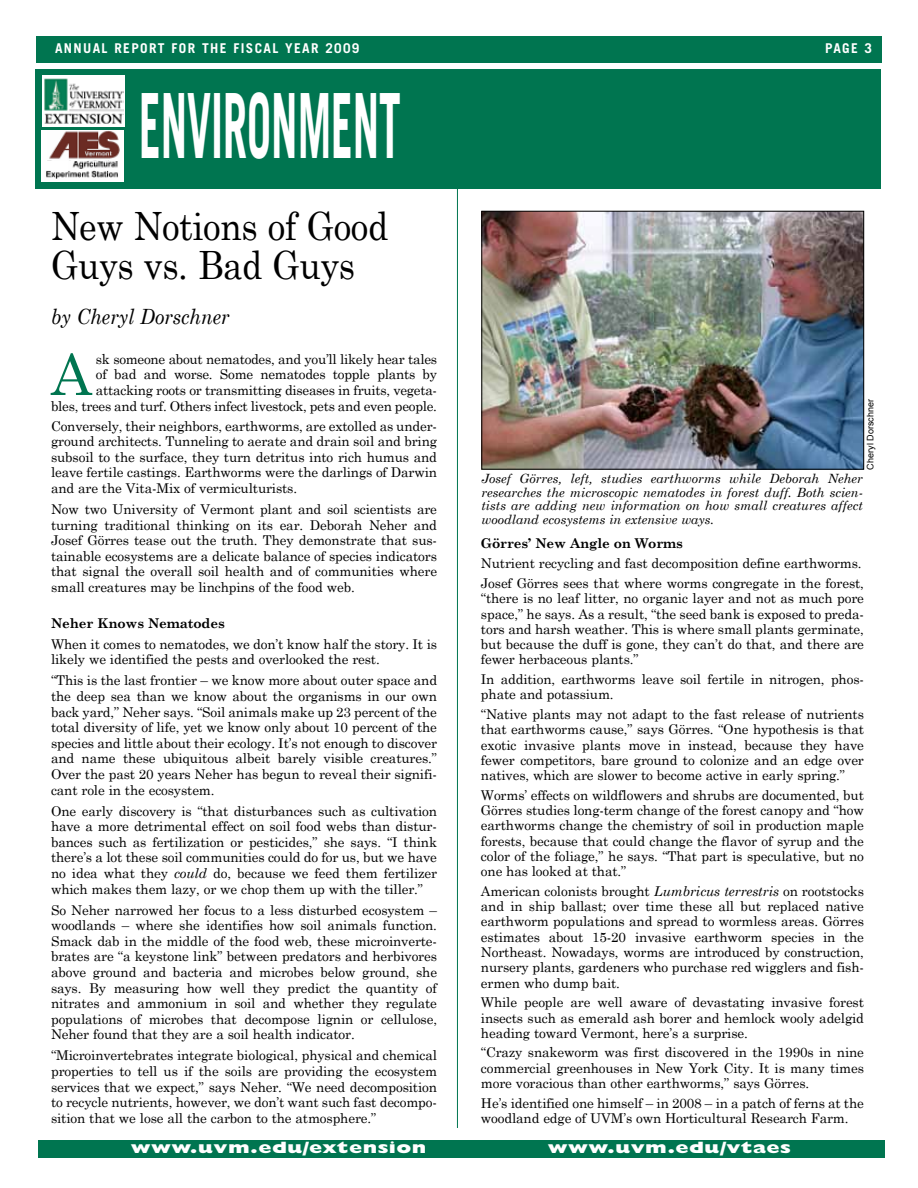
<style>
.page{position:relative;width:918px;height:1188px;background:#fff}
.page>*{position:absolute;margin:0;border:0;box-sizing:border-box;transform-origin:0 0}
.t1{font:700 90px "Trade Gothic";color:#fff;scale:.48 1}
.t2{font:56.7px "Century Schoolbook";color:#007550}
.t3{font:39px/39px "Century Schoolbook";letter-spacing:-.01em;color:#000;scale:.9 1}
.t4{font:italic 21px "Century Schoolbook";color:#000;scale:.9 1}
.t5{font:800 16.5px "Gill Sans";letter-spacing:.02em;color:#fff;scale:1.3 1}
.t6{font:13.5px/15.6px "Century Schoolbook";letter-spacing:-.01em;color:#000;text-align:justify}
.t7{font:700 13.5px "Century Schoolbook";letter-spacing:-.01em;color:#000}
.t8{font:700 13.5px "Trade Gothic";letter-spacing:.1em;color:#fff}
.t9{font:italic 12.75px/13.5px "Century Schoolbook";color:#000;text-align:justify}
.t10{font:9px "Arial";color:#000}
.s1{font-style:italic}
</style>
<div class="page">
<div style="left:38px;top:1140px;width:846px;height:18px;background:#007550"></div>
<div style="left:36px;top:36px;width:846px;height:27px;background:#007550"></div>
<hr style="left:457px;top:78px;width:1px;height:1050px;background:#007550">
<img style="left:484px;top:213px;width:378px;height:254px">
<div style="left:482px;top:211px;width:382px;height:258px;border:1px solid #000"></div>
<div style="left:35px;top:69px;width:846px;height:120px;background:#007550"></div>
<div style="left:42px;top:75px;width:82px;height:51px;background:#fff"></div>
<img style="left:44px;top:78px;width:80px;height:46px">
<div style="left:42px;top:130px;width:82px;height:52px;background:#fff"></div>
<img style="left:69px;top:160px;width:49px;height:9px">
<img style="left:46px;top:171px;width:72px;height:8px">
<img style="left:49px;top:130px;width:71px;height:29px">
<p class="t8" style="left:55px;top:40px;width:19px">ANNU</p>
<p class="t8" style="left:93px;top:40px;width:40px">AL REPO</p>
<p class="t8" style="left:149px;top:40px;width:212px">RT FOR THE FISCAL YEAR 2009</p>
<p class="t8" style="left:825px;top:40px;width:49px">PAGE 3</p>
<h1 class="t1" style="left:139px;top:71px;width:527px">ENVIRONMENT</h1>
<h3 class="t3" style="left:51px;top:206px;width:376px">New Notions of Good<br>Guys vs. Bad Guys</h3>
<h3 class="t4" style="left:51px;top:304px;width:200px">by Cheryl Dorschner</h3>
<h2 class="t2" style="left:51px;top:339px;width:42px">A</h2>
<p class="t6" style="left:51px;top:351px;width:388px;text-align:right">sk someone about nematodes, and you’ll likely hear tales<br>of bad and worse. Some nematodes topple plants by attacking roots or transmitting diseases in fruits, vegeta-<br>bles, trees and turf. Others infect livestock, pets and even people.</p>
<p class="t6" style="left:51px;top:418px;width:388px">Conversely, their neighbors, earthworms, are extolled as under&shy;ground architects. Tunneling to aerate and drain soil and bring subsoil to the surface, they turn detritus into rich humus and leave fertile castings. Earthworms were the darlings of Darwin and are the Vita-Mix of vermiculturists.</p>
<p class="t6" style="left:51px;top:501px;width:388px">Now two University of Vermont plant and soil scientists are turning traditional thinking on its ear. Deborah Neher and Josef Görres tease out the truth. They demonstrate that sus&shy;tainable ecosystems are a delicate balance of species indicators that signal the overall soil health and of communities where small creatures may be linchpins of the food web.</p>
<p class="t7" style="left:51px;top:615px;width:175px">Neher Knows Nematodes</p>
<p class="t6" style="left:51px;top:636px;width:388px">When it comes to nematodes, we don’t know half the story. It is likely we identified the pests and overlooked the rest.</p>
<p class="t6" style="left:51px;top:672px;width:388px">“This is the last frontier – we know more about outer space and the deep sea than we know about the organisms in our own back yard,” Neher says. “Soil animals make up 23 percent of the total diversity of life, yet we know only about 10 percent of the species and little about their ecology. It’s not enough to discover and name these ubiquitous albeit barely visible creatures.” Over the past 20 years Neher has begun to reveal their signifi&shy;cant role in the ecosystem.</p>
<p class="t6" style="left:51px;top:803px;width:388px">One early discovery is “that disturbances such as cultivation have a more detrimental effect on soil food webs than distur&shy;bances such as fertilization or pesticides,” she says. “I think there’s a lot these soil communities could do for us, but we have no idea what they <span class="s1">could</span> do, because we feed them fertilizer which makes them lazy, or we chop them up with the tiller.”</p>
<p class="t6" style="left:51px;top:902px;width:388px">So Neher narrowed her focus to a less disturbed ecosystem – woodlands – where she identifies how soil animals function.<br>Smack dab in the middle of the food web, these microinverte&shy;brates are “a keystone link” between predators and herbivores above ground and bacteria and microbes below ground, she says. By measuring how well they predict the quantity of nitrates and ammonium in soil and whether they regulate populations of microbes that decompose lignin or cellulose, Neher found that they are a soil health indicator.</p>
<p class="t6" style="left:51px;top:1047px;width:388px">“Microinvertebrates integrate biological, physical and chemical properties to tell us if the soils are providing the ecosystem services that we expect,” says Neher. “We need decomposition to recycle nutrients, however, we don’t want such fast decompo&shy;sition that we lose all the carbon to the atmosphere.”</p>
<p class="t10" style="left:864px;top:470px;width:72px;rotate:-90deg">Cheryl Dorschner</p>
<p class="t9" style="left:482px;top:472px;width:383px">Josef Görres, left, studies earthworms while Deborah Neher researches the microscopic nematodes in forest duff. Both scien&shy;tists are adding new information on how small creatures affect woodland ecosystems in extensive ways.</p>
<p class="t7" style="left:481px;top:535px;width:203px">Görres’ New Angle on Worms</p>
<p class="t6" style="left:481px;top:553px;width:385px;line-height:19.6px">Nutrient recycling and fast decomposition define earthworms.<br>Josef Görres sees that where worms congregate in the forest,</p>
<p class="t6" style="left:481px;top:590px;width:385px">“there is no leaf litter, no organic layer and not as much pore space,” he says. As a result, “the seed bank is exposed to preda&shy;tors and harsh weather. This is where small plants germinate, but because the duff is gone, they can’t do that, and there are fewer herbaceous plants.”</p>
<p class="t6" style="left:481px;top:671px;width:385px">In addition, earthworms leave soil fertile in nitrogen, phos&shy;phate and potassium.</p>
<p class="t6" style="left:481px;top:706px;width:385px">“Native plants may not adapt to the fast release of nutrients that earthworms cause,” says Görres. “One hypothesis is that exotic invasive plants move in instead, because they have fewer competitors, bare ground to colonize and an edge over natives, which are slower to become active in early spring.”</p>
<p class="t6" style="left:481px;top:787px;width:385px">Worms’ effects on wildflowers and shrubs are documented, but Görres studies long-term change of the forest canopy and “how earthworms change the chemistry of soil in production maple forests, because that could change the flavor of syrup and the color of the foliage,” he says. “That part is speculative, but no one has looked at that.”</p>
<p class="t6" style="left:481px;top:883px;width:385px">American colonists brought <span class="s1">Lumbricus terrestris</span> on rootstocks and in ship ballast; over time these all but replaced native earthworm populations and spread to wormless areas. Görres estimates about 15-20 invasive earthworm species in the Northeast. Nowadays, worms are introduced by construction, nursery plants, gardeners who purchase red wigglers and fish&shy;ermen who dump bait.</p>
<p class="t6" style="left:481px;top:994px;width:385px">While people are well aware of devastating invasive forest insects such as emerald ash borer and hemlock wooly adelgid heading toward Vermont, here’s a surprise.</p>
<p class="t6" style="left:481px;top:1045px;width:385px">“Crazy snakeworm was first discovered in the 1990s in nine commercial greenhouses in New York City. It is many times more voracious than other earthworms,” says Görres.</p>
<p class="t6" style="left:481px;top:1095px;width:385px">He’s identified one himself – in 2008 – in a patch of ferns at the woodland edge of UVM’s own Horticultural Research Farm.</p>
<p class="t5" style="left:131px;top:1138px;width:229px">www.uvm.edu/extension</p>
<p class="t5" style="left:548px;top:1138px;width:189px">www.uvm.edu/vtaes</p>
</div>
